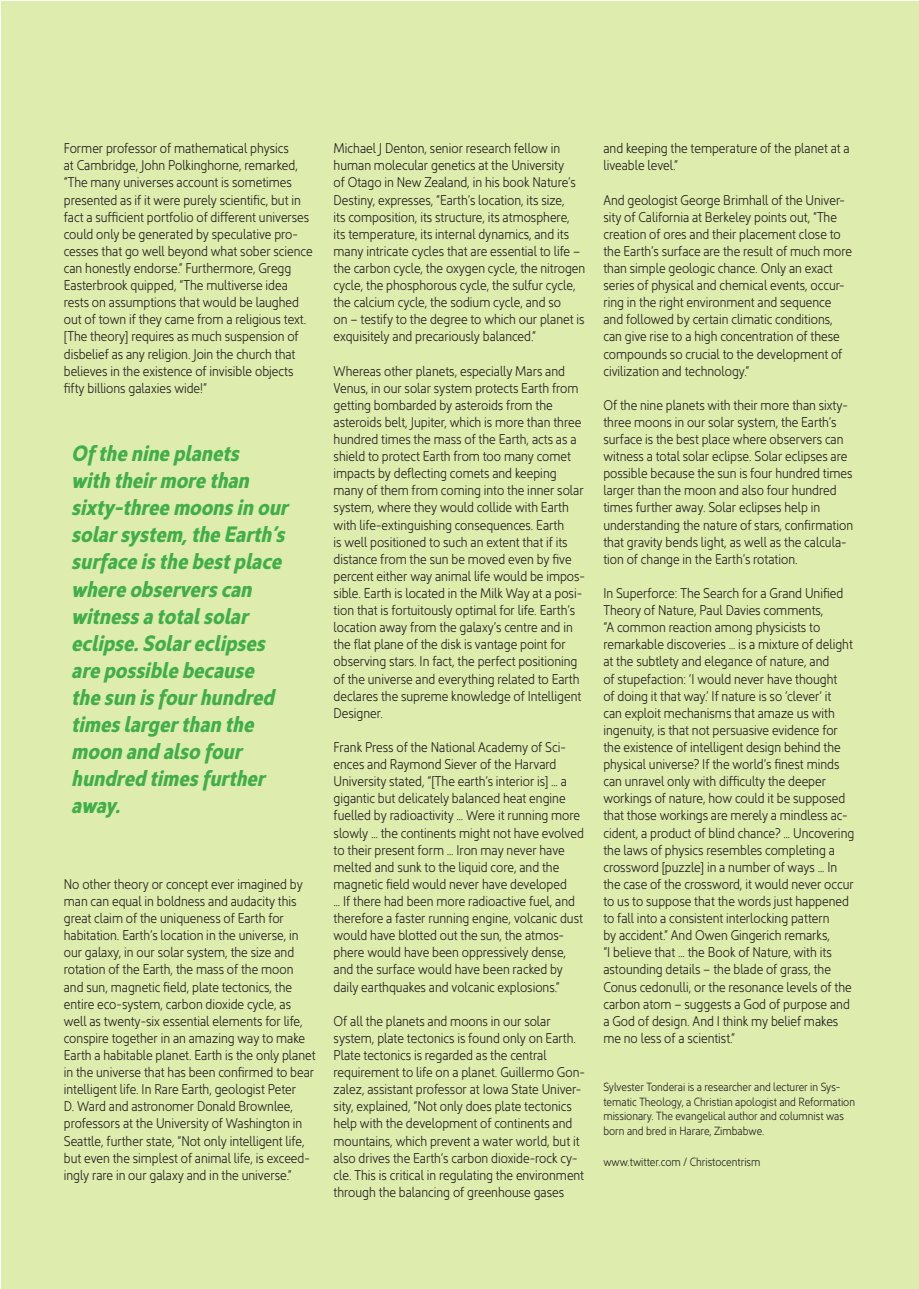
<style>
.page{position:relative;width:919px;height:1289px;background:#fff}
.page>*{position:absolute;margin:0;border:0;box-sizing:border-box;transform-origin:0 0}
.t1{font:italic 22.5px/27px "Kyrial Sans Pro Bold Cond";color:#40ae49}
.t2{font:14.25px/17.1px "Kyrial Sans Pro Light Cond";color:#231f20}
.t3{font:12px/14.4px "Kyrial Sans Pro Light Cond";color:#231f20}
</style>
<div class="page">
<div style="left:2px;top:2px;width:916px;height:1286px;background:#deecad"></div>
<p class="t2" style="left:64px;top:138px;width:250px">Former professor of mathematical physics<br>at Cambridge, John Polkinghorne, remarked, “The many universes account is sometimes presented as if it were purely scientific, but in fact a sufficient portfolio of different universes could only be generated by speculative pro&shy;cesses that go well beyond what sober science can honestly endorse.” Furthermore, Gregg Easterbrook quipped, “The multiverse idea rests on assumptions that would be laughed out of town if they came from a religious text. [The theory] requires as much suspension of disbelief as any religion. Join the church that believes in the existence of invisible objects fifty billions galaxies wide!”</p>
<p class="t1" style="left:71px;top:438px;width:169px">Of the nine planets</p>
<p class="t1" style="left:71px;top:465px;width:179px">with their more than</p>
<p class="t1" style="left:71px;top:492px;width:218px">sixty-three moons in our</p>
<p class="t1" style="left:71px;top:519px;width:215px">solar system, the Earth’s surface is the best place where observers can</p>
<p class="t1" style="left:71px;top:600px;width:204px">witness a total solar eclipse. Solar eclipses are possible because the sun is four hundred times larger than the moon and also four</p>
<p class="t1" style="left:71px;top:762px;width:195px">hundred times further away.</p>
<p class="t2" style="left:64px;top:874px;width:253px">No other theory or concept ever imagined by man can equal in boldness and audacity this great claim of the uniqueness of Earth for habitation. Earth’s location in the universe, in our galaxy, in our solar system, the size and rotation of the Earth, the mass of the moon and sun, magnetic field, plate tectonics, the entire eco-system, carbon dioxide cycle, as well as twenty-six essential elements for life, conspire together in an amazing way to make Earth a habitable planet. Earth is the only planet in the universe that has been confirmed to bear intelligent life. In Rare Earth, geologist Peter<br>D. Ward and astronomer Donald Brownlee, professors at the University of Washington in Seattle, further state, “Not only intelligent life, but even the simplest of animal life, is exceed&shy;ingly rare in our galaxy and in the universe.”</p>
<p class="t2" style="left:333px;top:138px;width:253px">Michael J Denton, senior research fellow in human molecular genetics at the University<br>of Otago in New Zealand, in his book Nature’s Destiny, expresses, “Earth’s location, its size,<br>its composition, its structure, its atmosphere,<br>its temperature, its internal dynamics, and its many intricate cycles that are essential to life – the carbon cycle, the oxygen cycle, the nitrogen cycle, the phosphorous cycle, the sulfur cycle, the calcium cycle, the sodium cycle, and so<br>on – testify to the degree to which our planet is exquisitely and precariously balanced.”</p>
<p class="t2" style="left:333px;top:361px;width:253px">Whereas other planets, especially Mars and Venus, in our solar system protects Earth from getting bombarded by asteroids from the asteroids belt, Jupiter, which is more than three hundred times the mass of the Earth, acts as a shield to protect Earth from too many comet impacts by deflecting comets and keeping many of them from coming into the inner solar system, where they would collide with Earth with life-extinguishing consequences. Earth<br>is well positioned to such an extent that if its distance from the sun be moved even by five percent either way animal life would be impos&shy;sible. Earth is located in the Milk Way at a posi&shy;tion that is fortuitously optimal for life. Earth’s location away from the galaxy’s centre and in the flat plane of the disk is vantage point for observing stars. In fact, the perfect positioning of the universe and everything related to Earth declares the supreme knowledge of Intelligent Designer.</p>
<p class="t2" style="left:333px;top:737px;width:252px">Frank Press of the National Academy of Sci&shy;ences and Raymond Siever of the Harvard University stated, “[The earth’s interior is] … a gigantic but delicately balanced heat engine fuelled by radioactivity … Were it running more slowly … the continents might not have evolved to their present form … Iron may never have melted and sunk to the liquid core, and the magnetic field would never have developed<br>… If there had been more radioactive fuel, and therefore a faster running engine, volcanic dust would have blotted out the sun, the atmos&shy;phere would have been oppressively dense, and the surface would have been racked by daily earthquakes and volcanic explosions.”</p>
<p class="t2" style="left:333px;top:1010px;width:253px">Of all the planets and moons in our solar system, plate tectonics is found only on Earth.<br>Plate tectonics is regarded as the central requirement to life on a planet. Guillermo Gon&shy;zalez, assistant professor at Iowa State Univer&shy;sity, explained, “Not only does plate tectonics help with the development of continents and mountains, which prevent a water world, but it also drives the Earth’s carbon dioxide-rock cy&shy;cle. This is critical in regulating the environment through the balancing of greenhouse gases</p>
<p class="t2" style="left:603px;top:138px;width:248px">and keeping the temperature of the planet at a liveable level.”</p>
<p class="t2" style="left:603px;top:190px;width:250px">And geologist George Brimhall of the Univer&shy;sity of California at Berkeley points out, “The creation of ores and their placement close to the Earth’s surface are the result of much more than simple geologic chance. Only an exact series of physical and chemical events, occur&shy;ring in the right environment and sequence and followed by certain climatic conditions, can give rise to a high concentration of these compounds so crucial to the development of civilization and technology.”</p>
<p class="t2" style="left:603px;top:395px;width:251px">Of the nine planets with their more than sixty&shy;three moons in our solar system, the Earth’s surface is the best place where observers can witness a total solar eclipse. Solar eclipses are possible because the sun is four hundred times larger than the moon and also four hundred times further away. Solar eclipses help in understanding the nature of stars, confirmation that gravity bends light, as well as the calcula&shy;tion of change in the Earth’s rotation.</p>
<p class="t2" style="left:603px;top:583px;width:252px">In Superforce: The Search for a Grand Unified Theory of Nature, Paul Davies comments,<br>“A common reaction among physicists to remarkable discoveries … is a mixture of delight at the subtlety and elegance of nature, and<br>of stupefaction: ‘I would never have thought<br>of doing it that way.’ If nature is so ‘clever’ it<br>can exploit mechanisms that amaze us with ingenuity, is that not persuasive evidence for the existence of intelligent design behind the physical universe? If the world’s finest minds can unravel only with difficulty the deeper workings of nature, how could it be supposed that those workings are merely a mindless ac&shy;cident, a product of blind chance? … Uncovering the laws of physics resembles completing a crossword [puzzle] in a number of ways … In the case of the crossword, it would never occur to us to suppose that the words just happened to fall into a consistent interlocking pattern<br>by accident.” And Owen Gingerich remarks,<br>“I believe that … the Book of Nature, with its astounding details – the blade of grass, the Conus cedonulli, or the resonance levels of the carbon atom – suggests a God of purpose and a God of design. And I think my belief makes me no less of a scientist.”</p>
<p class="t3" style="left:603px;top:1078px;width:253px">Sylvester Tonderai is a researcher and lecturer in Sys&shy;tematic Theology, a Christian apologist and Reformation missionary. The evangelical author and columnist was born and bred in Harare, Zimbabwe.</p>
<p class="t3" style="left:603px;top:1153px;width:158px">www.twitter.com / Christocentrism</p>
</div>
